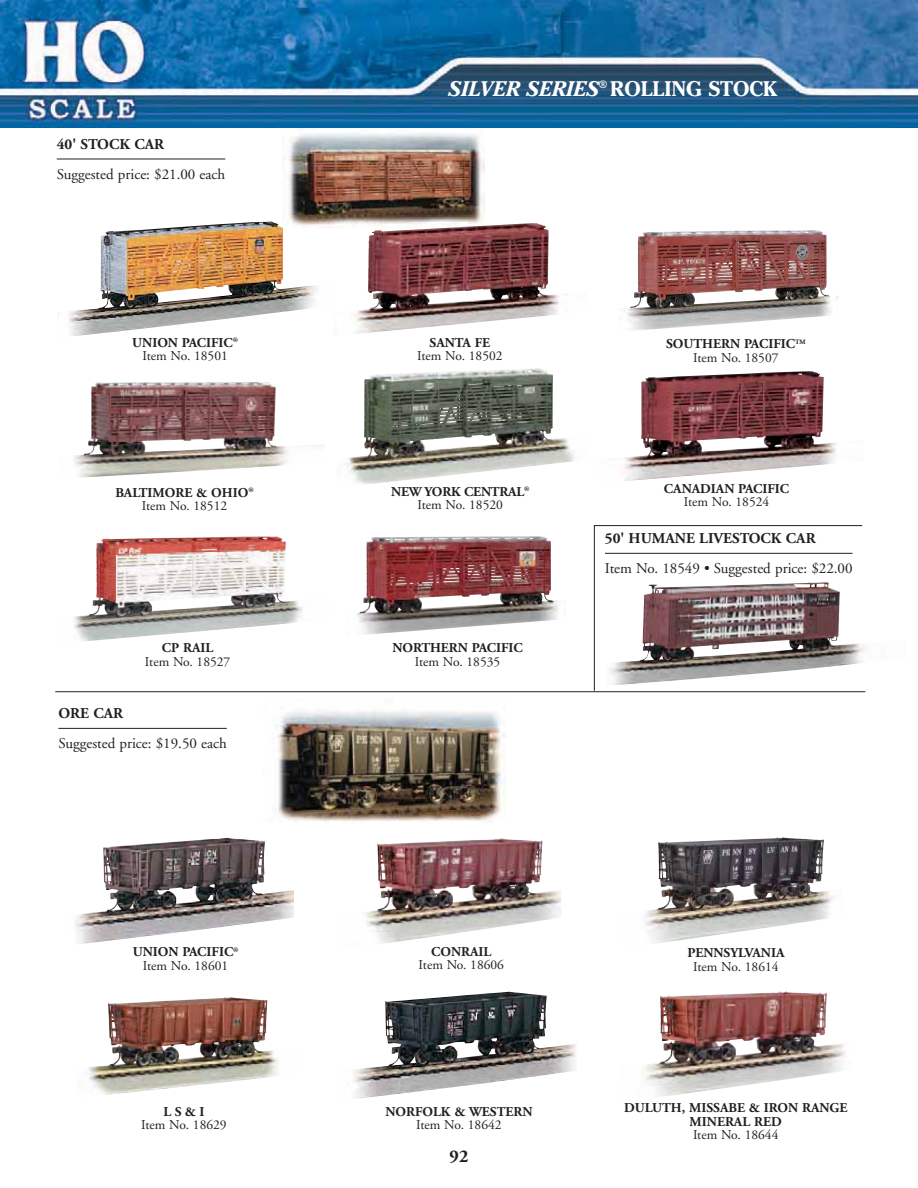
<style>
.page{position:relative;width:918px;height:1188px;background:#fff}
.page>*{position:absolute;margin:0;border:0;box-sizing:border-box;transform-origin:0 0}
.t1{font:italic 700 21px "Cheltenham";color:#fff}
.t2{font:700 18px "Adobe Garamond";color:#231f20}
.t3{font:15px "Adobe Garamond";color:#231f20}
.t4{font:700 15px "Adobe Garamond";color:#231f20}
.t5{font:700 13.5px/13.5px "Adobe Garamond";color:#231f20;text-align:center}
.t6{font:13.5px "Adobe Garamond";color:#231f20}
.s1{font-style:normal}
.s2{font-weight:400}
</style>
<div class="page">
<img style="left:283px;top:128px;width:202px;height:95px">
<img style="left:0;top:0;width:918px;height:127px">
<img style="left:333px;top:223px;width:234px;height:111px">
<img style="left:610px;top:582px;width:255px;height:103px">
<hr style="left:605px;top:553px;width:248px;height:1px;background:#231f20">
<hr style="left:55px;top:691px;width:810px;height:1px;background:#231f20">
<hr style="left:594px;top:525px;width:1px;height:166px;background:#231f20">
<hr style="left:594px;top:525px;width:268px;height:1px;background:#231f20">
<hr style="left:57px;top:159px;width:168px;height:1px;background:#231f20">
<img style="left:69px;top:221px;width:264px;height:115px">
<img style="left:624px;top:371px;width:213px;height:110px">
<img style="left:353px;top:992px;width:223px;height:107px">
<img style="left:75px;top:838px;width:219px;height:106px">
<hr style="left:58px;top:728px;width:169px;height:1px;background:#231f20">
<img style="left:74px;top:382px;width:215px;height:96px">
<img style="left:364px;top:838px;width:197px;height:106px">
<img style="left:645px;top:837px;width:188px;height:106px">
<img style="left:643px;top:991px;width:203px;height:106px">
<img style="left:627px;top:230px;width:212px;height:100px">
<img style="left:357px;top:536px;width:202px;height:98px">
<img style="left:345px;top:368px;width:229px;height:116px">
<img style="left:89px;top:997px;width:190px;height:98px">
<img style="left:74px;top:537px;width:229px;height:104px">
<img style="left:278px;top:711px;width:227px;height:110px">
<p class="t4" style="left:57px;top:138px;width:109px">40' STOCK CAR</p>
<p class="t3" style="left:57px;top:168px;width:170px">Suggested price: $21.00 each</p>
<h1 class="t1" style="left:448px;top:81px;width:331px">SILVER SERIES<sup>®</sup> <span class="s1">ROLLING STOCK</span></h1>
<p class="t5" style="left:132px;top:337px;width:107px">UNION PACIFIC<sup>®<br></sup><span class="s2">Item No. 18501</span></p>
<p class="t5" style="left:430px;top:337px;width:62px">SANTA FE</p>
<p class="t6" style="left:417px;top:350px;width:87px">Item No. 18502</p>
<p class="t5" style="left:666px;top:339px;width:141px">SOUTHERN PACIFIC<sup>TM<br></sup><span class="s2">Item No. 18507</span></p>
<p class="t5" style="left:115px;top:487px;width:140px">BALTIMORE &amp; OHIO<sup>®<br></sup><span class="s2">Item No. 18512</span></p>
<p class="t5" style="left:391px;top:486px;width:140px">NEW YORK CENTRAL<sup>®<br></sup><span class="s2">Item No. 18520</span></p>
<p class="t5" style="left:664px;top:483px;width:127px">CANADIAN PACIFIC</p>
<p class="t6" style="left:684px;top:497px;width:87px">Item No. 18524</p>
<p class="t4" style="left:605px;top:532px;width:212px">50' HUMANE LIVESTOCK CAR</p>
<p class="t3" style="left:605px;top:562px;width:249px">Item No. 18549 • Suggested price: $22.00</p>
<p class="t5" style="left:162px;top:643px;width:53px">CP RAIL</p>
<p class="t6" style="left:145px;top:656px;width:87px">Item No. 18527</p>
<p class="t5" style="left:392px;top:643px;width:132px">NORTHERN PACIFIC</p>
<p class="t6" style="left:415px;top:656px;width:87px">Item No. 18535</p>
<p class="t4" style="left:58px;top:707px;width:66px">ORE CAR</p>
<p class="t3" style="left:58px;top:737px;width:170px">Suggested price: $19.50 each</p>
<p class="t5" style="left:133px;top:946px;width:107px">UNION PACIFIC<sup>®<br></sup><span class="s2">Item No. 18601</span></p>
<p class="t5" style="left:431px;top:946px;width:62px">CONRAIL</p>
<p class="t6" style="left:419px;top:959px;width:87px">Item No. 18606</p>
<p class="t5" style="left:687px;top:948px;width:98px">PENNSYLVANIA</p>
<p class="t6" style="left:693px;top:961px;width:87px">Item No. 18614</p>
<p class="t5" style="left:163px;top:1106px;width:43px">L S &amp; I</p>
<p class="t6" style="left:141px;top:1120px;width:87px">Item No. 18629</p>
<p class="t5" style="left:385px;top:1106px;width:149px">NORFOLK &amp; WESTERN</p>
<p class="t6" style="left:416px;top:1120px;width:87px">Item No. 18642</p>
<p class="t5" style="left:624px;top:1103px;width:225px">DULUTH, MISSABE &amp; IRON RANGE<br>MINERAL RED</p>
<p class="t6" style="left:693px;top:1130px;width:87px">Item No. 18644</p>
<h2 class="t2" style="left:450px;top:1149px;width:20px">92</h2>
</div>
